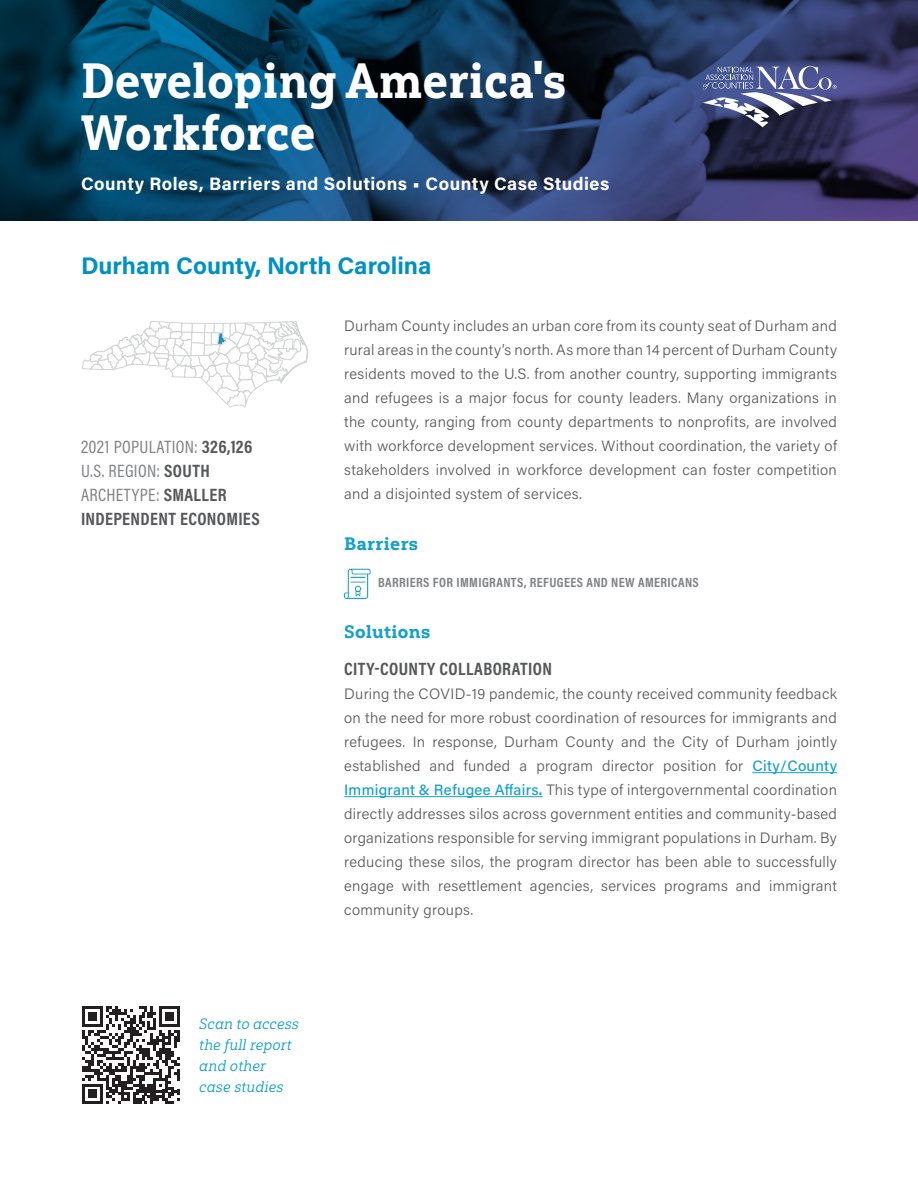
<style>
.page{position:relative;width:918px;height:1188px;background:#fff}
.page>*{position:absolute;margin:0;border:0;box-sizing:border-box;transform-origin:0 0}
.t1{font:49.5px/52.5px "Yorkten Slab Con Ex B";letter-spacing:.01em;color:#fff}
.t2{font:700 24px "Acumin Pro";color:#0091c2}
.t3{font:700 18px/24px "Acumin Pro Cond";letter-spacing:.02em;color:#57585a}
.t4{font:700 18px "Acumin Pro";letter-spacing:.03em;color:#fff}
.t5{font:18px "Acumin Pro Cond";letter-spacing:.02em;color:#808285}
.t6{font:18px "Yorkten Slab Nor Ex B";letter-spacing:.02em;color:#13a0cc}
.body_main_1{font:300 15px/24px "Acumin Pro";letter-spacing:.02em;color:#57585a;text-align:justify}
.t7{font:15px/21px "Yorkten Slab Nor Reg It";letter-spacing:.02em;color:#13a0cc}
.H3_NEW{font:700 13.5px "Acumin Pro Cond";letter-spacing:.03em;color:#808285}
.s1{font-weight:700;color:#57585a}
.s2{font-weight:400;color:#808285}
.s3{font-weight:500;color:#13a0cc}
.s4{font-weight:600;color:#13a0cc}
</style>
<div class="page">
<svg style="left:82px;top:1006px;width:98px;height:98px"></svg>
<svg style="left:0;top:0;width:918px;height:220px;background:#183c61"></svg>
<svg style="left:703px;top:66px;width:134px;height:61px;background:#656b94"></svg>
<hr style="left:752px;top:772px;width:85px;height:1px;background:#13a0cc">
<hr style="left:344px;top:796px;width:199px;height:1px;background:#13a0cc">
<svg style="left:344px;top:568px;width:27px;height:31px"></svg>
<svg style="left:82px;top:199px;width:226px;height:209px"></svg>
<h1 class="t1" style="left:81px;top:54px;width:487px">Developing America's<br>Workforce</h1>
<p class="t4" style="left:81px;top:171px;width:530px">County Roles, Barriers and Solutions • County Case Studies</p>
<h1 class="t2" style="left:81px;top:249px;width:352px">Durham County, North Carolina</h1>
<h4 class="t5" style="left:81px;top:435px;width:173px">2021 POPULATION: <span class="s1">326,126</span></h4>
<h4 class="t5" style="left:81px;top:459px;width:130px">U.S. REGION: <span class="s1">SOUTH</span></h4>
<h4 class="t3" style="left:81px;top:483px;width:180px"><span class="s2">ARCHETYPE:</span> SMALLER<br>INDEPENDENT ECONOMIES</h4>
<p class="t7" style="left:199px;top:1014px;width:101px">Scan to access the full report and other case studies</p>
<p class="body_main_1" style="left:344px;top:313px;width:494px">Durham County includes an urban core from its county seat of Durham and rural areas in the county’s north. As more than 14 percent of Durham County residents moved to the U.S. from another country, supporting immigrants and refugees is a major focus for county leaders. Many organizations in the county, ranging from county departments to nonprofits, are involved with workforce development services. Without coordination, the variety of stakeholders involved in workforce development can foster competition and a disjointed system of services.</p>
<h2 class="t6" style="left:344px;top:533px;width:75px">Barriers</h2>
<p class="H3_NEW" style="left:378px;top:573px;width:322px">BARRIERS FOR IMMIGRANTS, REFUGEES AND NEW AMERICANS</p>
<h2 class="t6" style="left:344px;top:620px;width:88px">Solutions</h2>
<h4 class="t3" style="left:344px;top:656px;width:209px">CITY-COUNTY COLLABORATION</h4>
<p class="body_main_1" style="left:344px;top:681px;width:494px">During the COVID-19 pandemic, the county received community feedback on the need for more robust coordination of resources for immigrants and refugees. In response, Durham County and the City of Durham jointly established and funded a program director position for <span class="s3">City/County Immigrant &amp; Refugee Affairs</span><span class="s4">.</span> This type of intergovernmental coordination directly addresses silos across government entities and community-based organizations responsible for serving immigrant populations in Durham. By reducing these silos, the program director has been able to successfully engage with resettlement agencies, services programs and immigrant community groups.</p>
</div>
